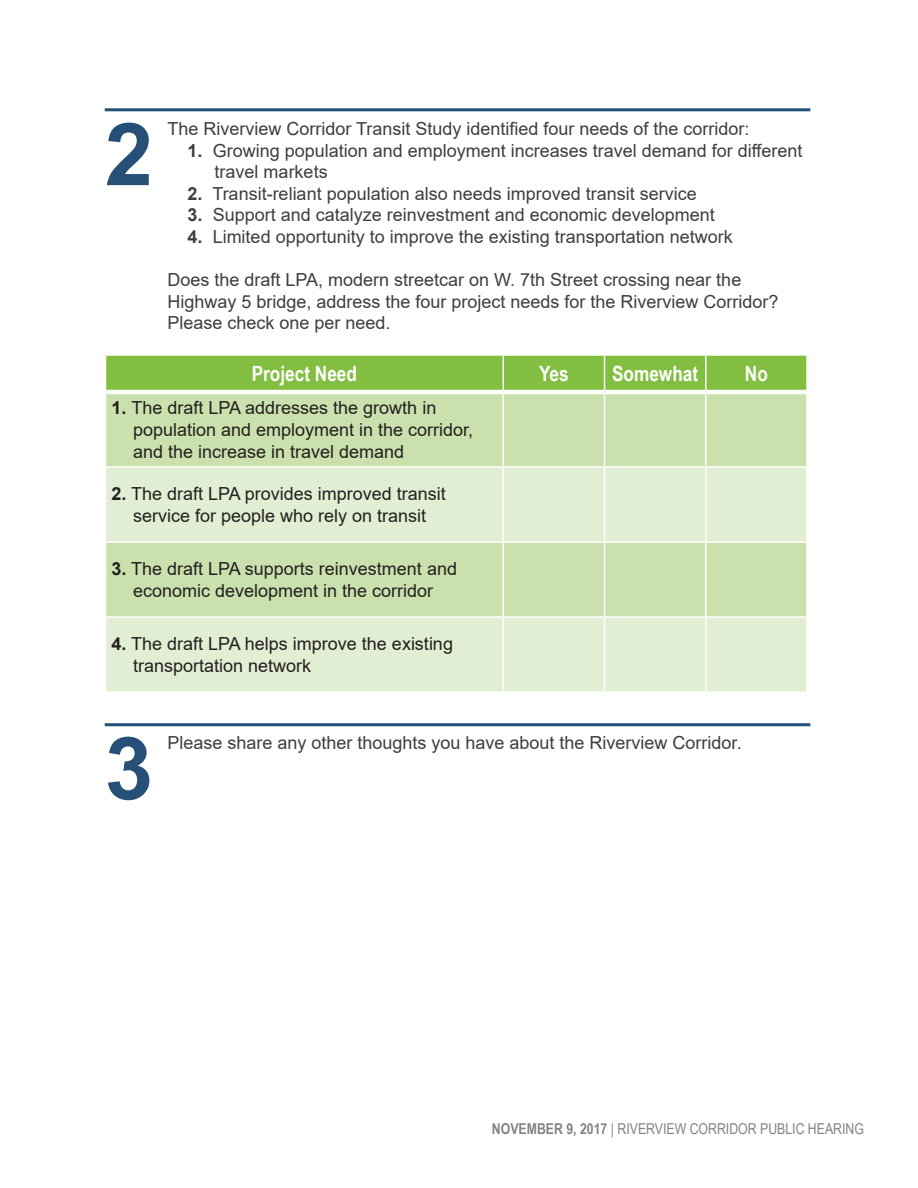
<style>
.page{position:relative;width:918px;height:1188px;background:#fff}
.page>*{position:absolute;margin:0;border:0;box-sizing:border-box;transform-origin:0 0}
.t1{font:700 87px "Arial";color:#265078}
.t2{font:700 21px "Arial Narrow";color:#fff}
.t3{font:18px "Arial";color:#3e3e3f}
.t4{font:18px "Arial";color:#231f20}
.t5{font:15px "Arial Narrow";color:#808285}
.s1{font-weight:700}
</style>
<div class="page">
<div style="left:106px;top:356px;width:700px;height:34px;background:#82be40"></div>
<div style="left:106px;top:394px;width:700px;height:72px;background:#cbe1ad"></div>
<svg style="left:106px;top:468px;width:700px;height:223px;background:#dae9c6"></svg>
<hr style="left:503px;top:356px;width:1px;height:34px;background:#fff">
<hr style="left:604px;top:356px;width:1px;height:34px;background:#fff">
<hr style="left:705px;top:356px;width:2px;height:34px;background:#fff">
<hr style="left:503px;top:394px;width:1px;height:72px;background:#fff">
<hr style="left:604px;top:394px;width:1px;height:72px;background:#fff">
<hr style="left:705px;top:394px;width:2px;height:72px;background:#fff">
<hr style="left:503px;top:468px;width:1px;height:73px;background:#fff">
<hr style="left:604px;top:468px;width:1px;height:73px;background:#fff">
<hr style="left:705px;top:468px;width:2px;height:73px;background:#fff">
<hr style="left:105px;top:541px;width:398px;height:2px;background:#fff">
<hr style="left:503px;top:541px;width:102px;height:2px;background:#fff">
<hr style="left:503px;top:543px;width:1px;height:73px;background:#fff">
<hr style="left:605px;top:541px;width:101px;height:2px;background:#fff">
<hr style="left:604px;top:543px;width:1px;height:73px;background:#fff">
<hr style="left:706px;top:541px;width:102px;height:2px;background:#fff">
<hr style="left:705px;top:543px;width:2px;height:73px;background:#fff">
<hr style="left:105px;top:616px;width:398px;height:2px;background:#fff">
<hr style="left:503px;top:616px;width:102px;height:2px;background:#fff">
<hr style="left:503px;top:618px;width:1px;height:73px;background:#fff">
<hr style="left:605px;top:616px;width:101px;height:2px;background:#fff">
<hr style="left:604px;top:618px;width:1px;height:73px;background:#fff">
<hr style="left:706px;top:616px;width:102px;height:2px;background:#fff">
<hr style="left:705px;top:618px;width:2px;height:73px;background:#fff">
<hr style="left:105px;top:108px;width:705px;height:3px;background:#245078">
<hr style="left:105px;top:723px;width:705px;height:3px;background:#245078">
<p class="t1" style="left:105px;top:93px;width:50px">2</p>
<p class="t3" style="left:167px;top:116px;width:584px">The Riverview Corridor Transit Study identified four needs of the corridor:</p>
<p class="t3" style="left:188px;top:138px;width:616px"><span class="s1">1.</span> Growing population and employment increases travel demand for different</p>
<p class="t3" style="left:215px;top:159px;width:115px">travel markets</p>
<p class="t3" style="left:188px;top:181px;width:511px"><span class="s1">2.</span> Transit-reliant population also needs improved transit service</p>
<p class="t3" style="left:188px;top:203px;width:529px"><span class="s1">3.</span> Support and catalyze reinvestment and economic development</p>
<p class="t3" style="left:188px;top:224px;width:547px"><span class="s1">4.</span> Limited opportunity to improve the existing transportation network</p>
<p class="t3" style="left:167px;top:267px;width:575px">Does the draft LPA, modern streetcar on W. 7th Street crossing near the</p>
<p class="t3" style="left:167px;top:289px;width:613px">Highway 5 bridge, address the four project needs for the Riverview Corridor?</p>
<p class="t3" style="left:167px;top:311px;width:225px">Please check one per need.</p>
<p class="t2" style="left:252px;top:358px;width:107px">Project Need</p>
<p class="t2" style="left:539px;top:358px;width:31px">Yes</p>
<p class="t2" style="left:612px;top:358px;width:88px">Somewhat</p>
<p class="t2" style="left:745px;top:358px;width:24px">No</p>
<p class="t4" style="left:112px;top:396px;width:326px"><span class="s1">1.</span> The draft LPA addresses the growth in</p>
<p class="t4" style="left:133px;top:417px;width:342px">population and employment in the corridor,</p>
<p class="t4" style="left:133px;top:439px;width:273px">and the increase in travel demand</p>
<p class="t4" style="left:112px;top:482px;width:336px"><span class="s1">2.</span> The draft LPA provides improved transit</p>
<p class="t4" style="left:133px;top:503px;width:295px">service for people who rely on transit</p>
<p class="t4" style="left:112px;top:557px;width:347px"><span class="s1">3.</span> The draft LPA supports reinvestment and</p>
<p class="t4" style="left:133px;top:578px;width:302px">economic development in the corridor</p>
<p class="t4" style="left:112px;top:632px;width:343px"><span class="s1">4.</span> The draft LPA helps improve the existing</p>
<p class="t4" style="left:133px;top:653px;width:180px">transportation network</p>
<p class="t1" style="left:105px;top:707px;width:50px">3</p>
<p class="t3" style="left:167px;top:730px;width:576px">Please share any other thoughts you have about the Riverview Corridor.</p>
<p class="t5" style="left:492px;top:1118px;width:374px"><span class="s1">NOVEMBER 9, 2017</span> | RIVERVIEW CORRIDOR PUBLIC HEARING</p>
</div>
